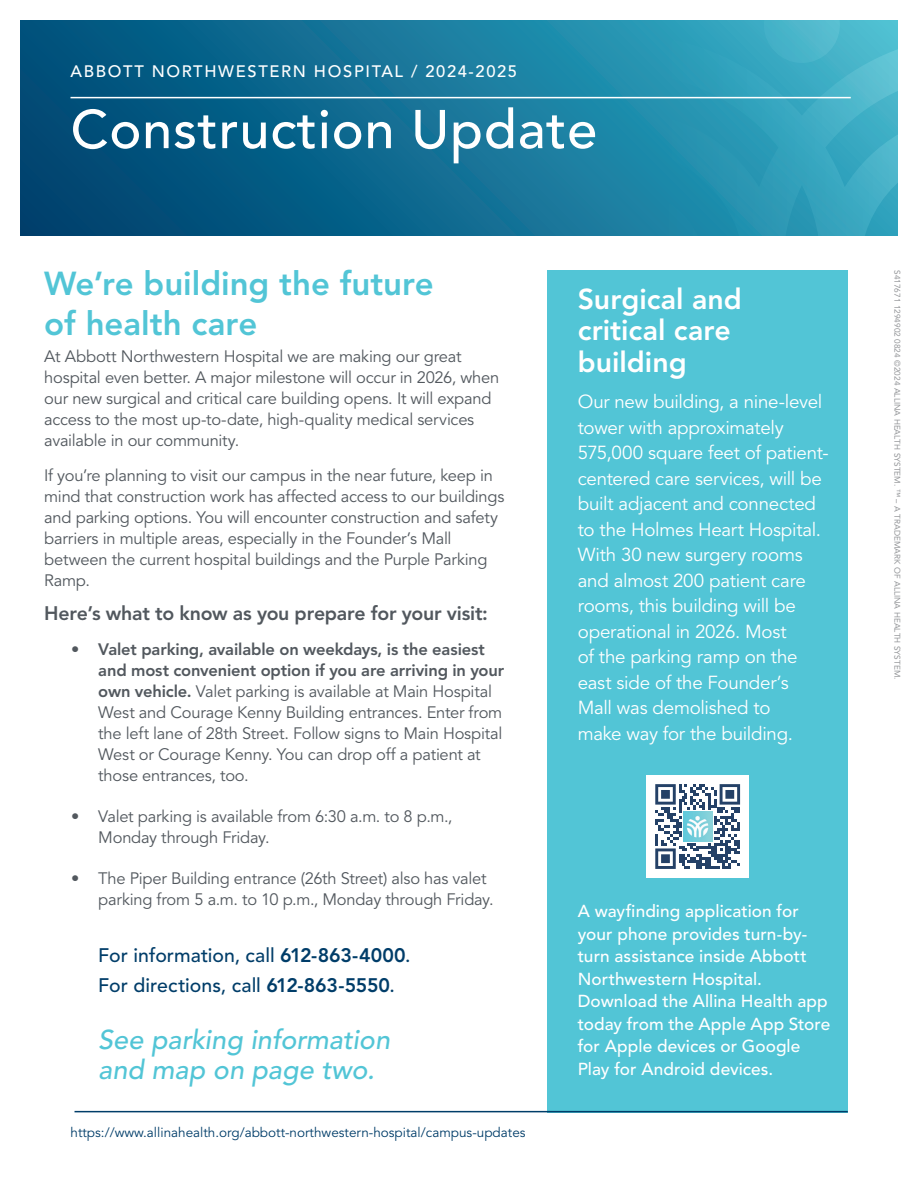
<style>
.page{position:relative;width:918px;height:1188px;background:#fff}
.page>*{position:absolute;margin:0;border:0;box-sizing:border-box;transform-origin:0 0}
.t1{font:500 54px "Avenir LT Std";letter-spacing:.015em;color:#fff}
.t2{font:800 33px/39.6px "Avenir LT Std";color:#52c5d6}
.t3{font:800 28.5px/31.5px "Avenir LT Std";color:#fff}
.t4{font:italic 500 27px/30px "Avenir LT Std";color:#52c5d6}
.t5{font:500 19.5px/30px "Avenir LT Std";letter-spacing:.005em;color:#003d69}
.t6{font:800 19.5px "Avenir LT Std";letter-spacing:-.015em;color:#52585e}
.t7{font:18.75px/25.5px "Avenir LT Std";letter-spacing:-.015em;color:#fff}
.t8{font:500 17.25px/22.5px "Avenir LT Std";letter-spacing:.005em;color:#fff}
.t9{font:16.5px/21px "Avenir LT Std";letter-spacing:-.015em;color:#52585e}
.t10{font:500 16.5px "Avenir LT Std";letter-spacing:.1em;color:#fff}
.t11{font:13.5px "Avenir LT Std";color:#003d69}
.t12{font:8.25px "Avenir LT Std";color:#939598}
.s1{font-weight:800}
</style>
<div class="page">
<svg style="left:20px;top:20px;width:600px;height:215px;background:#0d678d"></svg>
<svg style="left:620px;top:20px;width:278px;height:215px;background:#329fba"></svg>
<div style="left:548px;top:270px;width:300px;height:842px;background:#52c5d6"></div>
<hr style="left:75px;top:1111px;width:773px;height:1px;background:#003d69">
<hr style="left:70px;top:97px;width:781px;height:1px;background:#fff">
<div style="left:646px;top:775px;width:103px;height:103px;background:#fff"></div>
<svg style="left:655px;top:784px;width:85px;height:85px"></svg>
<img style="left:683px;top:812px;width:29px;height:29px">
<p class="t10" style="left:70px;top:61px;width:448px">ABBOTT NORTHWESTERN HOSPITAL / 2024-2025</p>
<h1 class="t1" style="left:70px;top:98px;width:528px">Construction Update</h1>
<h2 class="t2" style="left:44px;top:264px;width:391px">We’re building the future of health care</h2>
<p class="t9" style="left:44px;top:347px;width:457px">At Abbott Northwestern Hospital we are making our great hospital even better. A major milestone will occur in 2026, when our new surgical and critical care building opens. It will expand access to the most up-to-date, high-quality medical services available in our community.</p>
<p class="t9" style="left:44px;top:465px;width:462px">If you’re planning to visit our campus in the near future, keep in mind that construction work has affected access to our buildings and parking options. You will encounter construction and safety barriers in multiple areas, especially in the Founder’s Mall between the current hospital buildings and the Purple Parking Ramp.</p>
<p class="t6" style="left:44px;top:602px;width:445px">Here’s what to know as you prepare for your visit:</p>
<p class="t9" style="left:98px;top:639px;width:408px;text-indent:-27px"><span class="s1">• Valet parking, available on weekdays, is the easiest and most convenient option if you are arriving in your own vehicle.</span> Valet parking is available at Main Hospital West and Courage Kenny Building entrances. Enter from the left lane of 28th Street. Follow signs to Main Hospital West or Courage Kenny. You can drop off a patient at those entrances, too.</p>
<p class="t9" style="left:98px;top:806px;width:356px;text-indent:-27px">• Valet parking is available from 6:30 a.m. to 8 p.m.,<br>Monday through Friday.</p>
<p class="t9" style="left:98px;top:869px;width:397px;text-indent:-27px">• The Piper Building entrance (26th Street) also has valet parking from 5 a.m. to 10 p.m., Monday through Friday.</p>
<p class="t5" style="left:98px;top:941px;width:314px">For information, call <span class="s1">612-863-4000</span>.<br>For directions, call <span class="s1">612-863-5550</span>.</p>
<h3 class="t4" style="left:98px;top:1026px;width:293px">See parking information and map on page two.</h3>
<p class="t11" style="left:70px;top:1125px;width:457px">https://www.allinahealth.org/abbott-northwestern-hospital/campus-updates</p>
<h3 class="t3" style="left:578px;top:283px;width:166px">Surgical and critical care building</h3>
<p class="t7" style="left:578px;top:389px;width:252px">Our new building, a nine-level tower with approximately<br>575,000 square feet of patient&shy;centered care services, will be built adjacent and connected to the Holmes Heart Hospital.<br>With 30 new surgery rooms and almost 200 patient care rooms, this building will be operational in 2026. Most<br>of the parking ramp on the east side of the Founder’s<br>Mall was demolished to<br>make way for the building.</p>
<p class="t8" style="left:578px;top:901px;width:254px">A wayfinding application for your phone provides turn-by&shy;turn assistance inside Abbott<br>Northwestern Hospital.<br>Download the Allina Health app today from the Apple App Store for Apple devices or Google<br>Play for Android devices.</p>
<p class="t12" style="left:902px;top:270px;width:411px;rotate:90deg">S417671 1294902 0824 ©2024 ALLINA HEALTH SYSTEM. ™ – A TRADEMARK OF ALLINA HEALTH SYSTEM.</p>
</div>
